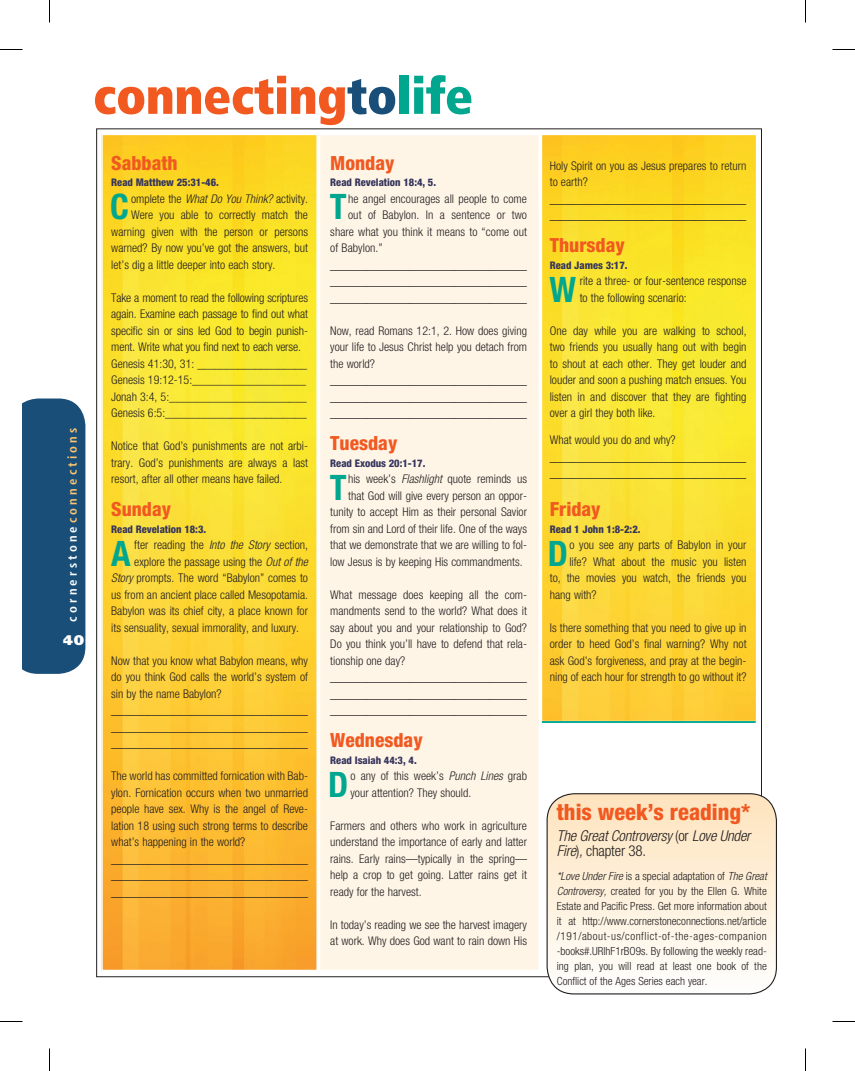
<style>
.page{position:relative;width:855px;height:1071px;background:#fff}
.page>*{position:absolute;margin:0;border:0;box-sizing:border-box;transform-origin:0 0}
.t1{font:900 condensed 50.85px "Frutiger";letter-spacing:-.01em;color:#f15921}
.t2{font:700 condensed 35.1px "Helvetica Neue";color:#00a78e}
.t3{font:800 condensed 22.5px "Helvetica Neue";color:#f15921}
.t4{font:800 condensed 19.5px "Helvetica Neue";color:#f15921}
.t5{font:15px/16.5px "Helvetica Neue";color:#231f20;text-align:justify}
.t6{font:italic 300 condensed 15px/15.3px "Helvetica Neue";letter-spacing:-.01em;color:#231f20}
.t7{font:900 13.95px "Frutiger";color:#fff}
.t8{font:700 condensed 12.75px "Frutiger";letter-spacing:.25em;color:#fff}
.t9{font:300 condensed 12px/16.5px "Helvetica Neue";color:#231f20;text-align:justify}
.t10{font:300 condensed 11.25px/15px "Helvetica Neue";color:#231f20;text-align:justify}
.t11{font:800 condensed 10.5px "Helvetica Neue";color:#34345c}
.s1{color:#184e78}
.s2{color:#00a78e}
.s3{color:#fec46e}
.s4{font-style:italic}
.s5{font-style:normal}
</style>
<div class="page">
<img style="left:104px;top:137px;width:211px;height:831px">
<div style="left:101px;top:134px;width:217px;height:837px;border:2px solid #fff"></div>
<div style="left:319px;top:134px;width:221px;height:837px;background:#fef5e7;border:2px solid #fff"></div>
<img style="left:544px;top:137px;width:210px;height:582px">
<div style="left:541px;top:134px;width:216px;height:588px;border:2px solid #fff"></div>
<svg style="left:547px;top:794px;width:229px;height:200px"></svg>
<div style="left:547px;top:793px;width:230px;height:201px;border:1px solid #231f20;border-radius:27px"></div>
<hr style="left:542px;top:721px;width:214px;height:2px;background:#00a78e">
<div style="left:22px;top:399px;width:63px;height:275px;background:#184e78"></div>
<svg style="left:0;top:49px;width:22px;height:1px"></svg>
<svg style="left:832px;top:49px;width:23px;height:1px"></svg>
<svg style="left:0;top:1021px;width:22px;height:1px"></svg>
<svg style="left:832px;top:1021px;width:23px;height:1px"></svg>
<svg style="left:49px;top:0;width:1px;height:22px"></svg>
<svg style="left:49px;top:1048px;width:1px;height:23px"></svg>
<svg style="left:805px;top:0;width:1px;height:22px"></svg>
<svg style="left:805px;top:1048px;width:1px;height:23px"></svg>
<h1 class="t1" style="left:93px;top:65px;width:382px">connecting<span class="s1">to</span><span class="s2">life</span></h1>
<p class="t8" style="left:65px;top:622px;width:195px;rotate:-90deg">cornerstone<span class="s3">connections</span></p>
<p class="t7" style="left:63px;top:632px;width:22px">40</p>
<h3 class="t4" style="left:111px;top:150px;width:68px">Sabbath</h3>
<p class="t11" style="left:111px;top:176px;width:109px">Read Matthew 25:31-46.</p>
<h2 class="t2" style="left:110px;top:185px;width:20px">C</h2>
<p class="t9" style="left:131px;top:190px;width:179px">omplete the <span class="s4">What Do You Think?</span> activity.</p>
<p class="t9" style="left:131px;top:206px;width:179px">Were you able to correctly match the</p>
<p class="t9" style="left:111px;top:223px;width:198px">warning given with the person or persons</p>
<p class="t9" style="left:111px;top:239px;width:198px">warned? By now you’ve got the answers, but</p>
<p class="t9" style="left:111px;top:256px;width:166px">let’s dig a little deeper into each story.</p>
<p class="t9" style="left:111px;top:289px;width:198px;text-align:left">Take a moment to read the following scriptures again. Examine each passage to find out what specific sin or sins led God to begin punish&shy;ment. Write what you find next to each verse.<br>Genesis 41:30, 31: ___________________ Genesis 19:12-15:___________________ Jonah 3:4, 5:_______________________ Genesis 6:5:________________________</p>
<p class="t9" style="left:111px;top:437px;width:198px">Notice that God’s punishments are not arbi&shy;trary. God’s punishments are always a last resort, after all other means have failed.</p>
<h3 class="t4" style="left:111px;top:497px;width:61px">Sunday</h3>
<p class="t11" style="left:111px;top:522px;width:96px">Read Revelation 18:3.</p>
<h2 class="t2" style="left:111px;top:532px;width:21px">A</h2>
<p class="t9" style="left:134px;top:536px;width:175px">fter reading the <span class="s4">Into the Story</span> section,</p>
<p class="t9" style="left:134px;top:553px;width:175px">explore the passage using the <span class="s4">Out of the</span></p>
<p class="t9" style="left:111px;top:569px;width:198px"><span class="s4">Story</span> prompts. The word “Babylon” comes to</p>
<p class="t9" style="left:111px;top:586px;width:198px">us from an ancient place called Mesopotamia.</p>
<p class="t9" style="left:111px;top:602px;width:198px">Babylon was its chief city, a place known for</p>
<p class="t9" style="left:111px;top:619px;width:189px">its sensuality, sexual immorality, and luxury.</p>
<p class="t9" style="left:111px;top:652px;width:198px">Now that you know what Babylon means, why do you think God calls the world’s system of sin by the name Babylon?</p>
<p class="t5" style="left:111px;top:700px;width:198px">___________________________ ___________________________ ___________________________</p>
<p class="t9" style="left:111px;top:767px;width:198px">The world has committed fornication with Bab&shy;ylon. Fornication occurs when two unmarried people have sex. Why is the angel of Reve&shy;lation 18 using such strong terms to describe what’s happening in the world?</p>
<p class="t5" style="left:111px;top:849px;width:198px">___________________________ ___________________________ ___________________________</p>
<h3 class="t4" style="left:330px;top:150px;width:66px">Monday</h3>
<p class="t11" style="left:330px;top:176px;width:107px">Read Revelation 18:4, 5.</p>
<h2 class="t2" style="left:330px;top:185px;width:18px">T</h2>
<p class="t9" style="left:348px;top:190px;width:180px">he angel encourages all people to come</p>
<p class="t9" style="left:348px;top:206px;width:180px">out of Babylon. In a sentence or two</p>
<p class="t9" style="left:330px;top:223px;width:198px">share what you think it means to “come out</p>
<p class="t9" style="left:330px;top:239px;width:54px">of Babylon.”</p>
<p class="t5" style="left:330px;top:255px;width:198px">___________________________ ___________________________ ___________________________</p>
<p class="t9" style="left:330px;top:322px;width:198px">Now, read Romans 12:1, 2. How does giving your life to Jesus Christ help you detach from the world?</p>
<p class="t5" style="left:330px;top:370px;width:198px">___________________________ ___________________________ ___________________________</p>
<h3 class="t4" style="left:330px;top:431px;width:69px">Tuesday</h3>
<p class="t11" style="left:330px;top:456px;width:97px">Read Exodus 20:1-17.</p>
<h2 class="t2" style="left:330px;top:466px;width:18px">T</h2>
<p class="t9" style="left:348px;top:470px;width:180px">his week’s <span class="s4">Flashlight</span> quote reminds us</p>
<p class="t9" style="left:348px;top:487px;width:180px">that God will give every person an oppor-</p>
<p class="t9" style="left:330px;top:503px;width:198px">tunity to accept Him as their personal Savior</p>
<p class="t9" style="left:330px;top:520px;width:198px">from sin and Lord of their life. One of the ways</p>
<p class="t9" style="left:330px;top:536px;width:198px">that we demonstrate that we are willing to fol-</p>
<p class="t9" style="left:330px;top:553px;width:194px">low Jesus is by keeping His commandments.</p>
<p class="t9" style="left:330px;top:586px;width:198px">What message does keeping all the com&shy;mandments send to the world? What does it say about you and your relationship to God?<br>Do you think you’ll have to defend that rela&shy;tionship one day?</p>
<p class="t5" style="left:330px;top:667px;width:198px">___________________________ ___________________________ ___________________________</p>
<h3 class="t4" style="left:330px;top:728px;width:94px">Wednesday</h3>
<p class="t11" style="left:330px;top:753px;width:88px">Read Isaiah 44:3, 4.</p>
<h2 class="t2" style="left:328px;top:763px;width:22px">D</h2>
<p class="t9" style="left:351px;top:767px;width:178px">o any of this week’s <span class="s4">Punch Lines</span> grab your attention? They should.</p>
<p class="t9" style="left:330px;top:817px;width:198px">Farmers and others who work in agriculture understand the importance of early and latter rains. Early rains—typically in the spring— help a crop to get going. Latter rains get it ready for the harvest.</p>
<p class="t9" style="left:330px;top:916px;width:198px">In today’s reading we see the harvest imagery at work. Why does God want to rain down His</p>
<p class="t9" style="left:550px;top:157px;width:198px">Holy Spirit on you as Jesus prepares to return to earth?</p>
<p class="t5" style="left:550px;top:189px;width:198px">___________________________ ___________________________</p>
<h3 class="t4" style="left:550px;top:233px;width:77px">Thursday</h3>
<p class="t11" style="left:550px;top:258px;width:79px">Read James 3:17.</p>
<h2 class="t2" style="left:550px;top:268px;width:28px">W</h2>
<p class="t9" style="left:580px;top:272px;width:168px">rite a three- or four-sentence response to the following scenario:</p>
<p class="t9" style="left:550px;top:322px;width:198px">One day while you are walking to school, two friends you usually hang out with begin to shout at each other. They get louder and louder and soon a pushing match ensues. You listen in and discover that they are fighting over a girl they both like.</p>
<p class="t9" style="left:550px;top:432px;width:127px">What would you do and why?</p>
<p class="t5" style="left:550px;top:447px;width:198px">___________________________ ___________________________</p>
<h3 class="t4" style="left:550px;top:497px;width:52px">Friday</h3>
<p class="t11" style="left:550px;top:522px;width:92px">Read 1 John 1:8-2:2.</p>
<h2 class="t2" style="left:548px;top:532px;width:22px">D</h2>
<p class="t9" style="left:569px;top:536px;width:179px">o you see any parts of Babylon in your</p>
<p class="t9" style="left:569px;top:553px;width:179px">life? What about the music you listen</p>
<p class="t9" style="left:550px;top:569px;width:198px">to, the movies you watch, the friends you</p>
<p class="t9" style="left:550px;top:586px;width:48px">hang with?</p>
<p class="t9" style="left:550px;top:619px;width:198px">Is there something that you need to give up in order to heed God’s final warning? Why not ask God’s forgiveness, and pray at the begin&shy;ning of each hour for strength to go without it?</p>
<h3 class="t3" style="left:557px;top:798px;width:195px">this week’s reading*</h3>
<p class="t6" style="left:557px;top:828px;width:195px">The Great Controversy <span class="s5">(or</span> Love Under<br>Fire<span class="s5">)</span>, <span class="s5">chapter 38.</span></p>
<p class="t10" style="left:557px;top:868px;width:211px"><span class="s4">*Love Under Fire</span> is a special adaptation of <span class="s4">The Great Controversy,</span> created for you by the Ellen G. White Estate and Pacific Press. Get more information about it at http://www.cornerstoneconnections.net/article /191/about-us/conflict-of-the-ages-companion -books#.URlhF1rBO9s. By following the weekly read&shy;ing plan, you will read at least one book of the Conflict of the Ages Series each year.</p>
</div>
